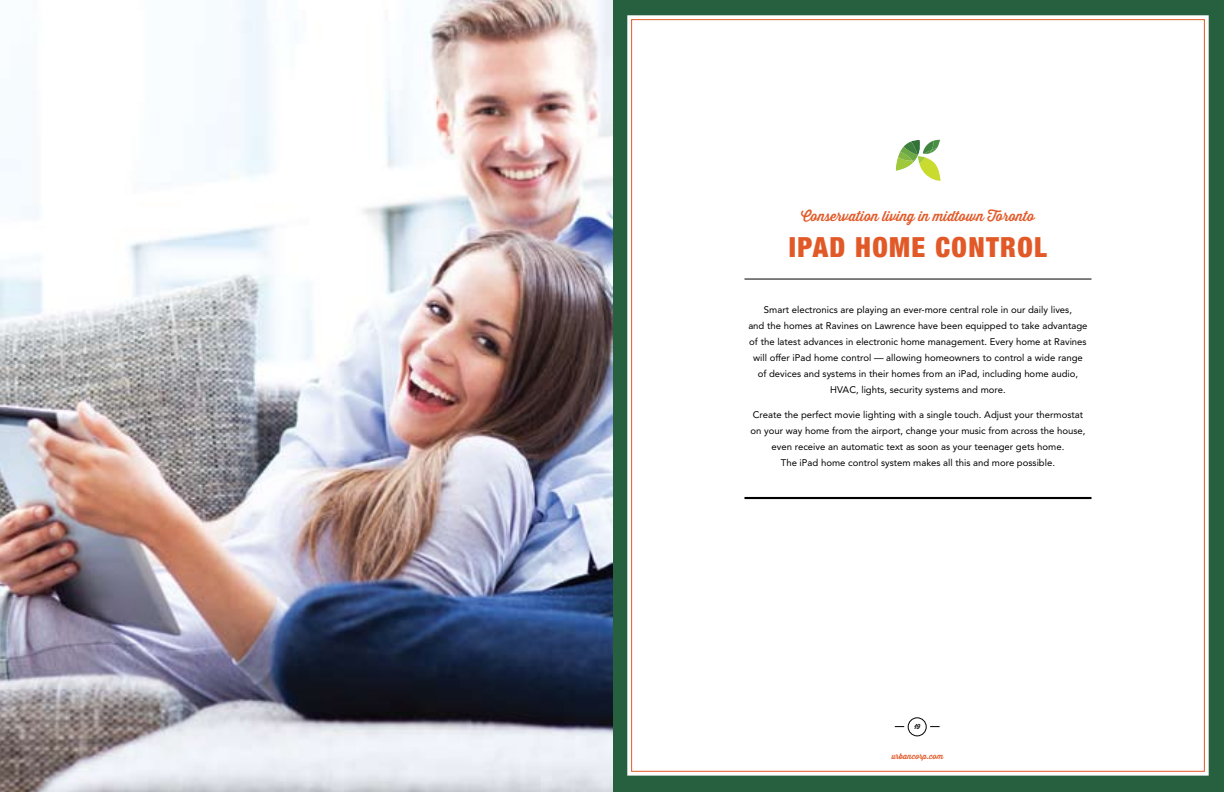
<style>
.page{position:relative;width:1224px;height:792px;background:#fff}
.page>*{position:absolute;margin:0;border:0;box-sizing:border-box;transform-origin:0 0}
.t1{font:900 condensed 27.6px "Helvetica Neue";letter-spacing:.05em;color:#e25928}
.t2{font:500 13.8px "Thirsty Script";color:#e25928}
.t3{font:9.6px/15.9px "Avenir";color:#000;text-align:center}
.t4{font:500 8px "Thirsty Script";color:#e25928}
.t5{font:500 7px "Thirsty Script";color:#000}
</style>
<div class="page">
<svg style="left:612px;top:0;width:612px;height:792px"></svg>
<div style="left:908px;top:718px;width:18px;height:18px;border:1px solid #000;border-radius:50%"></div>
<img style="left:0;top:0;width:612px;height:792px">
<h2 class="t2" style="left:801px;top:206px;width:235px">Conservation living in midtown Toronto</h2>
<h1 class="t1" style="left:789px;top:224px;width:260px">IPAD HOME CONTROL</h1>
<p class="t3" style="left:748px;top:302px;width:341px">Smart electronics are playing an ever-more central role in our daily lives,<br>and the homes at Ravines on Lawrence have been equipped to take advantage of the latest advances in electronic home management. Every home at Ravines will offer iPad home control — allowing homeowners to control a wide range of devices and systems in their homes from an iPad, including home audio, HVAC, lights, security systems and more.</p>
<p class="t3" style="left:750px;top:407px;width:337px">Create the perfect movie lighting with a single touch. Adjust your thermostat on your way home from the airport, change your music from across the house, even receive an automatic text as soon as your teenager gets home.<br>The iPad home control system makes all this and more possible.</p>
<p class="t5" style="left:914px;top:722px;width:8px">19</p>
<p class="t4" style="left:892px;top:750px;width:53px">urbancorp.com</p>
</div>
